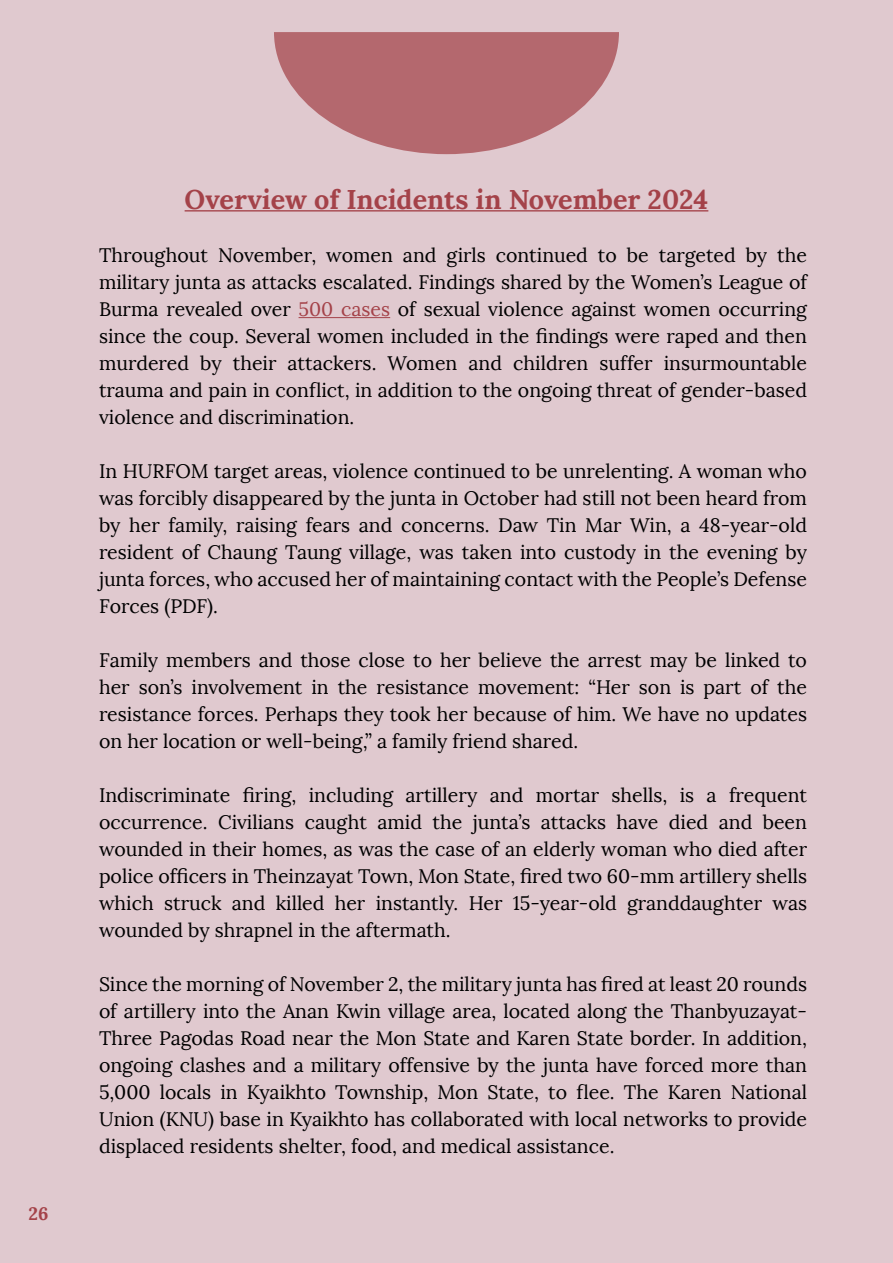
<style>
.page{position:relative;width:893px;height:1263px;background:#fff}
.page>*{position:absolute;margin:0;border:0;box-sizing:border-box;transform-origin:0 0}
.t1{font:700 27px "Lora";color:#a44249}
.t2{font:19.5px/27px "Lora";color:#000;text-align:justify}
.t3{font:700 18px "Lora";color:#a44249}
.s1{color:#a44249}
</style>
<div class="page">
<div style="left:1px;top:0;width:892px;height:1263px;background:#e0c9cf"></div>
<svg style="left:274px;top:32px;width:345px;height:122px"></svg>
<hr style="left:185px;top:210px;width:523px;height:1px;background:#a44249">
<hr style="left:299px;top:317px;width:91px;height:1px;background:#a44249">
<p class="t3" style="left:28px;top:1201px;width:21px">26</p>
<h1 class="t1" style="left:185px;top:182px;width:525px">Overview of Incidents in November 2024</h1>
<p class="t2" style="left:99px;top:242px;width:710px">Throughout November, women and girls continued to be targeted by the military junta as attacks escalated. Findings shared by the Women’s League of Burma revealed over <span class="s1">500 cases</span> of sexual violence against women occurring since the coup. Several women included in the findings were raped and then murdered by their attackers. Women and children suffer insurmountable trauma and pain in conflict, in addition to the ongoing threat of gender-based violence and discrimination.</p>
<p class="t2" style="left:99px;top:458px;width:709px">In HURFOM target areas, violence continued to be unrelenting. A woman who was forcibly disappeared by the junta in October had still not been heard from by her family, raising fears and concerns. Daw Tin Mar Win, a 48-year-old resident of Chaung Taung village, was taken into custody in the evening by junta forces, who accused her of maintaining contact with the People’s Defense Forces (PDF).</p>
<p class="t2" style="left:99px;top:647px;width:710px">Family members and those close to her believe the arrest may be linked to her son’s involvement in the resistance movement: “Her son is part of the resistance forces. Perhaps they took her because of him. We have no updates on her location or well-being,” a family friend shared.</p>
<p class="t2" style="left:99px;top:782px;width:710px">Indiscriminate firing, including artillery and mortar shells, is a frequent occurrence. Civilians caught amid the junta’s attacks have died and been wounded in their homes, as was the case of an elderly woman who died after police officers in Theinzayat Town, Mon State, fired two 60-mm artillery shells which struck and killed her instantly. Her 15-year-old granddaughter was wounded by shrapnel in the aftermath.</p>
<p class="t2" style="left:99px;top:971px;width:709px">Since the morning of November 2, the military junta has fired at least 20 rounds of artillery into the Anan Kwin village area, located along the Thanbyuzayat-Three Pagodas Road near the Mon State and Karen State border. In addition, ongoing clashes and a military offensive by the junta have forced more than 5,000 locals in Kyaikhto Township, Mon State, to flee. The Karen National Union (KNU) base in Kyaikhto has collaborated with local networks to provide displaced residents shelter, food, and medical assistance.</p>
</div>
